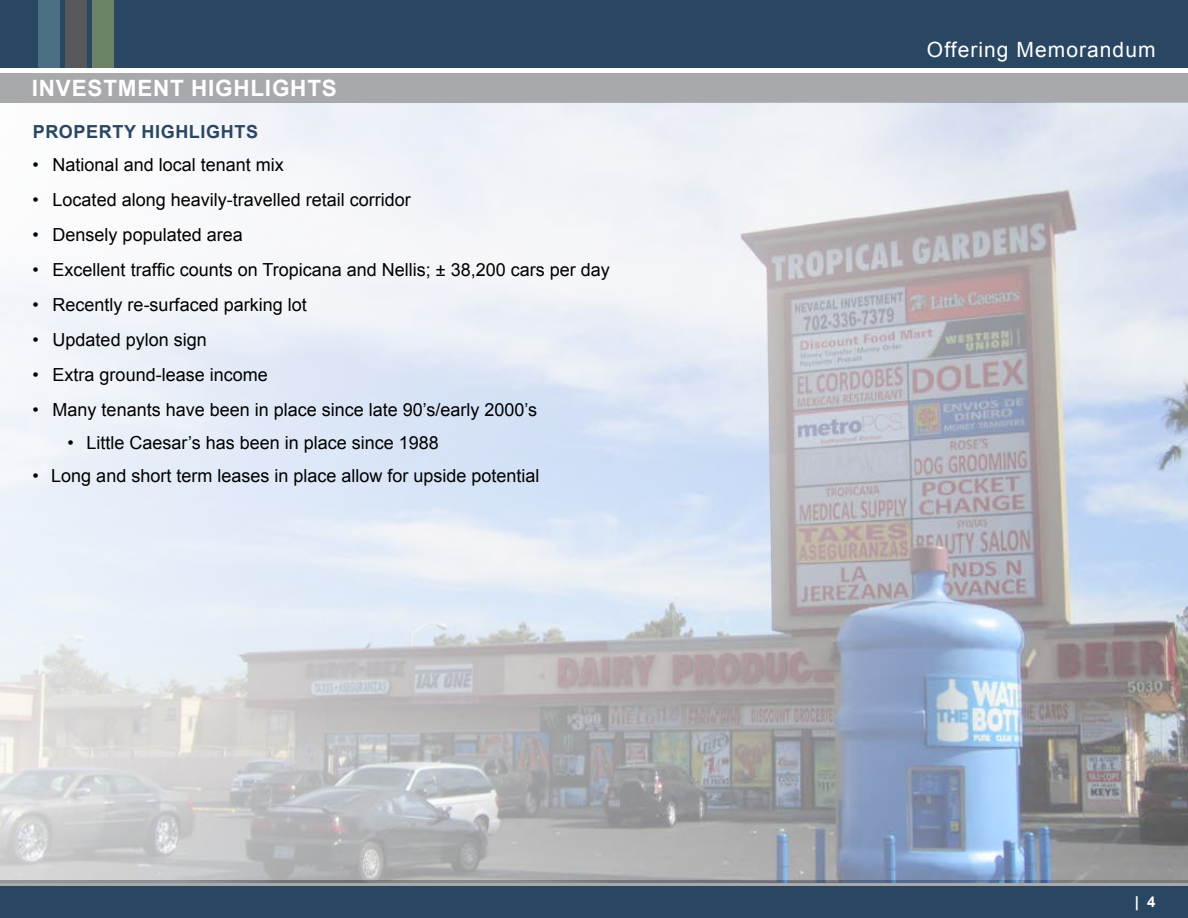
<style>
.page{position:relative;width:1188px;height:918px;background:#fff}
.page>*{position:absolute;margin:0;border:0;box-sizing:border-box;transform-origin:0 0}
.t1{font:700 22.5px "Arial";letter-spacing:.035em;color:#fff}
.t2{font:21px "Arial";letter-spacing:.05em;color:#fff}
.t3{font:18px "Arial";color:#000}
.t4{font:700 18px "Arial";letter-spacing:.035em;color:#294763}
.t5{font:700 15px "Arial";color:#fff}
</style>
<div class="page">
<div style="left:0;top:886px;width:1188px;height:32px;background:#294763"></div>
<div style="left:0;top:880px;width:1188px;height:6px;background:#a7a9ac"></div>
<div style="left:0;top:0;width:1188px;height:68px;background:#294763"></div>
<div style="left:38px;top:0;width:21px;height:68px;background:#4b7083"></div>
<div style="left:65px;top:0;width:21px;height:68px;background:#58595b"></div>
<div style="left:92px;top:0;width:21px;height:68px;background:#6b8364"></div>
<div style="left:0;top:73px;width:1188px;height:29px;background:#a7a9ac"></div>
<img style="left:0;top:102px;width:1188px;height:781px">
<p class="t1" style="left:32px;top:72px;width:306px">INVESTMENT HIGHLIGHTS</p>
<p class="t4" style="left:33px;top:119px;width:227px">PROPERTY HIGHLIGHTS</p>
<p class="t3" style="left:32px;top:152px;width:253px">• National and local tenant mix</p>
<p class="t3" style="left:32px;top:187px;width:380px">• Located along heavily-travelled retail corridor</p>
<p class="t3" style="left:32px;top:222px;width:212px">• Densely populated area</p>
<p class="t3" style="left:32px;top:257px;width:579px">• Excellent traffic counts on Tropicana and Nellis; ± 38,200 cars per day</p>
<p class="t3" style="left:32px;top:292px;width:276px">• Recently re-surfaced parking lot</p>
<p class="t3" style="left:32px;top:328px;width:176px">• U pdated pylon sign</p>
<p class="t3" style="left:32px;top:363px;width:237px">• Extra ground-lease income</p>
<p class="t3" style="left:32px;top:398px;width:506px">• Many tenants have been in place since late 90’s/early 2000’s</p>
<p class="t3" style="left:67px;top:431px;width:373px">• Little Caesar’s has been in place since 1988</p>
<p class="t3" style="left:32px;top:464px;width:509px">• Long and short term leases in place allow for upside potential</p>
<p class="t2" style="left:927px;top:35px;width:230px">Offering Memorandum</p>
<p class="t5" style="left:1135px;top:891px;width:22px">| 4</p>
</div>
